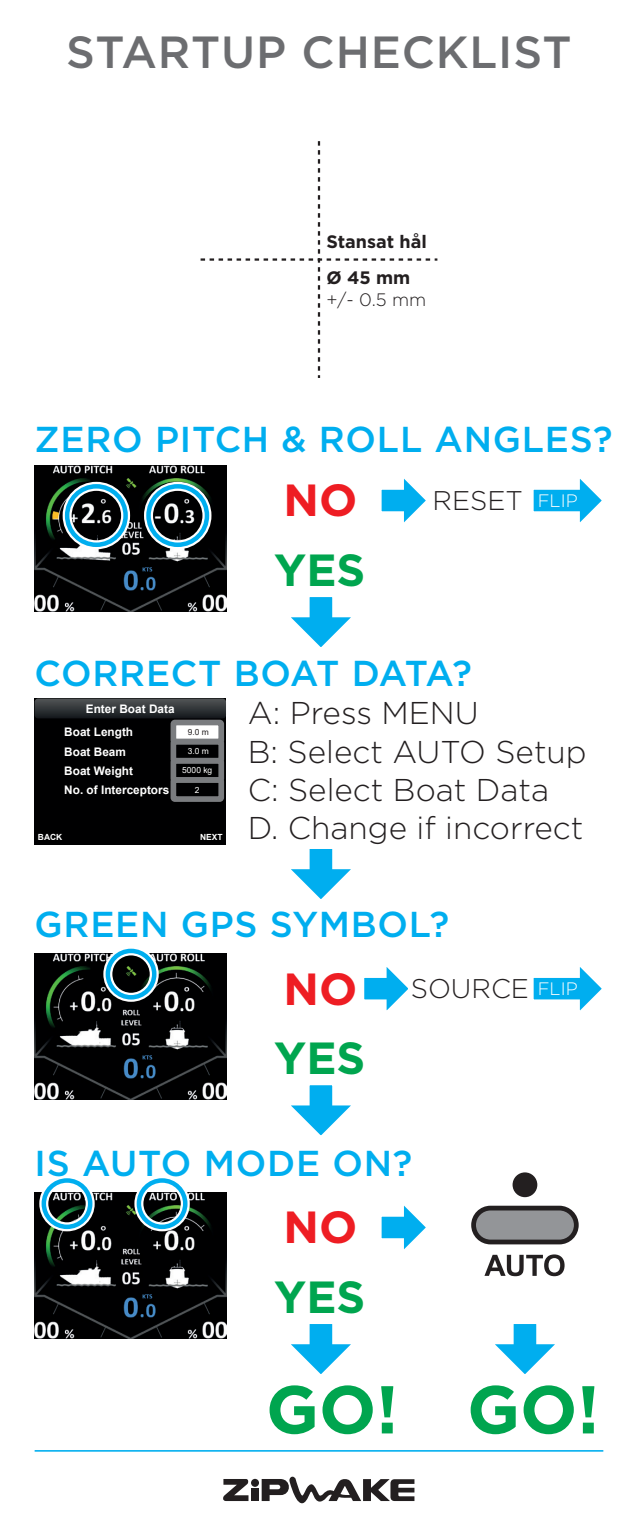
<style>
.page{position:relative;width:638px;height:1531px;background:#fff}
.page>*{position:absolute;margin:0;border:0;box-sizing:border-box;transform-origin:0 0}
.t1{font:700 67.5px "Gotham";color:#00a54f}
.t2{font:500 45px "Gotham";letter-spacing:.02em;color:#6c6d70}
.t3{font:700 45px "Gotham";color:#00a54f}
.t4{font:700 45px "Gotham";color:#ee1d23}
.t5{font:500 36px "Gotham";letter-spacing:.02em;color:#00aeef}
.t6{font:300 31.5px/38.2px "Gotham";color:#231f20}
.t7{font:300 27px "Gotham";color:#231f20}
.t8{font:700 18px/36px "Gotham";color:#231f20}
.t9{font:300 18px "Gotham";color:#231f20}
.t10{font:700 11.7px/23.6px "Arial";color:#fff}
.t11{font:8.55px "Arial";color:#fff}
.t12{font:700 8.55px "Arial";color:#fff}
.t13{font:8.55px "Arial";color:#231f20}
.s1{font-size:18px;color:#fff}
</style>
<div class="page">
<div style="left:473px;top:1208px;width:103px;height:34px;background:#939598;border-radius:17px"></div>
<div style="left:471px;top:1205px;width:108px;height:39px;border:5px solid #231f20;border-radius:17px"></div>
<div style="left:512px;top:1172px;width:25px;height:25px;background:#231f20;border-radius:50%"></div>
<svg style="left:484px;top:1254px;width:80px;height:22px"></svg>
<hr style="left:35px;top:1450px;width:568px;height:1px;background:#00aeef">
<svg style="left:533px;top:479px;width:69px;height:44px"></svg>
<svg style="left:381px;top:478px;width:45px;height:45px"></svg>
<svg style="left:291px;top:597px;width:60px;height:50px"></svg>
<svg style="left:533px;top:967px;width:69px;height:44px"></svg>
<svg style="left:364px;top:967px;width:44px;height:44px"></svg>
<svg style="left:291px;top:1085px;width:60px;height:51px"></svg>
<svg style="left:291px;top:849px;width:60px;height:50px"></svg>
<svg style="left:381px;top:1205px;width:45px;height:45px"></svg>
<svg style="left:291px;top:1324px;width:60px;height:50px"></svg>
<svg style="left:495px;top:1324px;width:60px;height:50px"></svg>
<svg style="left:223px;top:1479px;width:26px;height:22px"></svg>
<div style="left:251px;top:1488px;width:8px;height:13px;background:#231f20"></div>
<div style="left:251px;top:1479px;width:8px;height:8px;background:#231f20;border-radius:50%"></div>
<svg style="left:262px;top:1476px;width:152px;height:28px"></svg>
<div style="left:35px;top:698px;width:191px;height:147px;background:#000001"></div>
<svg style="left:35px;top:698px;width:191px;height:20px;background:#313538"></svg>
<div style="left:173px;top:722px;width:48px;height:20px;background:#fff"></div>
<div style="left:171px;top:720px;width:53px;height:24px;border:6px solid #7a7c7f"></div>
<div style="left:171px;top:739px;width:53px;height:24px;border:6px solid #7a7c7f"></div>
<div style="left:171px;top:758px;width:53px;height:25px;border:6px solid #7a7c7f"></div>
<div style="left:171px;top:777px;width:53px;height:25px;border:6px solid #7a7c7f"></div>
<img style="left:35px;top:465px;width:191px;height:147px">
<img style="left:35px;top:953px;width:191px;height:147px">
<img style="left:35px;top:1192px;width:191px;height:147px">
<div style="left:63px;top:482px;width:67px;height:67px;border:9px solid #fff;border-radius:50%"></div>
<div style="left:65px;top:484px;width:63px;height:63px;border:4px solid #00aeef;border-radius:50%"></div>
<div style="left:103px;top:946px;width:56px;height:56px;border:9px solid #fff;border-radius:50%"></div>
<div style="left:106px;top:949px;width:50px;height:50px;border:4px solid #00aeef;border-radius:50%"></div>
<div style="left:39px;top:1176px;width:56px;height:55px;border:9px solid #fff;border-radius:50%"></div>
<div style="left:42px;top:1178px;width:50px;height:51px;border:4px solid #00aeef;border-radius:50%"></div>
<div style="left:134px;top:1176px;width:56px;height:55px;border:9px solid #fff;border-radius:50%"></div>
<div style="left:137px;top:1178px;width:50px;height:51px;border:4px solid #00aeef;border-radius:50%"></div>
<div style="left:144px;top:482px;width:67px;height:67px;border:9px solid #fff;border-radius:50%"></div>
<div style="left:146px;top:484px;width:63px;height:63px;border:4px solid #00aeef;border-radius:50%"></div>
<svg style="left:201px;top:141px;width:236px;height:237px"></svg>
<p class="t2" style="left:66px;top:23px;width:507px">STARTUP CHECKLIST</p>
<p class="t8" style="left:326px;top:224px;width:102px">Stansat hål<br>Ø 45 mm</p>
<p class="t9" style="left:326px;top:288px;width:101px">+/- 0.5 mm</p>
<p class="t5" style="left:35px;top:415px;width:579px">ZERO PITCH &amp; ROLL ANGLES?</p>
<p class="t4" style="left:283px;top:471px;width:75px">NO</p>
<p class="t3" style="left:274px;top:540px;width:93px">YES</p>
<p class="t7" style="left:432px;top:483px;width:147px">RESET <span class="s1">FLIP</span></p>
<p class="t5" style="left:35px;top:649px;width:439px">CORRECT BOAT DATA?</p>
<p class="t10" style="left:64px;top:697px;width:112px;text-indent:22px">Enter Boat Data<br>Boat Length</p>
<p class="t10" style="left:64px;top:740px;width:63px">Boat Beam</p>
<p class="t13" style="left:188px;top:726px;width:23px">9.0 m</p>
<p class="t11" style="left:188px;top:745px;width:23px">3.0 m</p>
<p class="t10" style="left:64px;top:759px;width:70px">Boat Weight</p>
<p class="t11" style="left:182px;top:764px;width:32px">5000 kg</p>
<p class="t10" style="left:64px;top:778px;width:106px">No. of Interceptors</p>
<p class="t11" style="left:195px;top:784px;width:6px">2</p>
<p class="t12" style="left:38px;top:831px;width:26px">BACK</p>
<p class="t12" style="left:200px;top:831px;width:24px">NEXT</p>
<p class="t6" style="left:248px;top:693px;width:340px">A: Press MENU<br>B: Select AUTO Setup<br>C: Select Boat Data<br>D. Change if incorrect</p>
<p class="t5" style="left:35px;top:900px;width:416px">GREEN GPS SYMBOL?</p>
<p class="t4" style="left:283px;top:959px;width:75px">NO</p>
<p class="t3" style="left:274px;top:1028px;width:93px">YES</p>
<p class="t7" style="left:411px;top:971px;width:168px">SOURCE <span class="s1">FLIP</span></p>
<p class="t5" style="left:35px;top:1139px;width:379px">IS AUTO MODE ON?</p>
<p class="t4" style="left:283px;top:1197px;width:75px">NO</p>
<p class="t3" style="left:274px;top:1267px;width:93px">YES</p>
<h1 class="t1" style="left:266px;top:1365px;width:335px">GO! GO!</h1>
</div>
